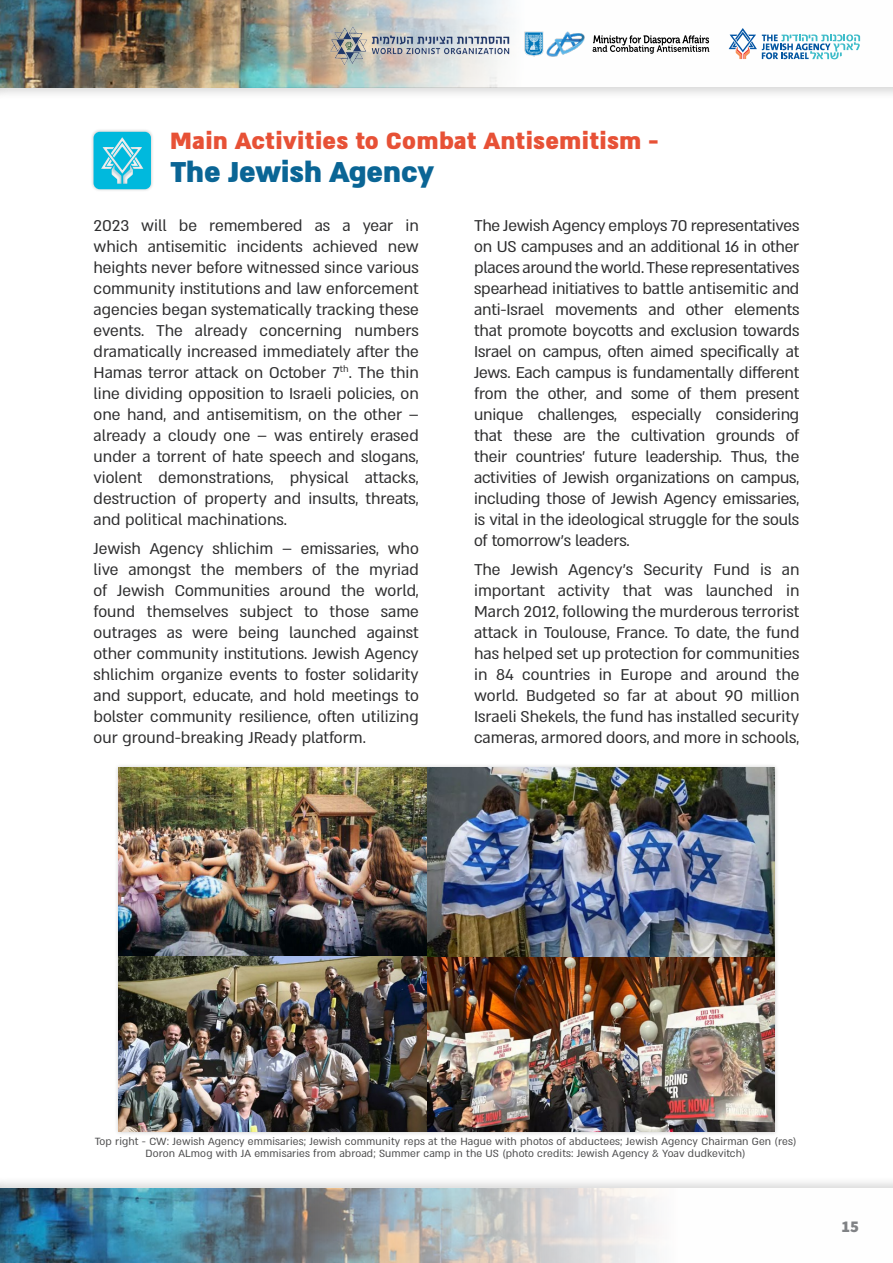
<style>
.page{position:relative;width:893px;height:1263px;background:#fff}
.page>*{position:absolute;margin:0;border:0;box-sizing:border-box;transform-origin:0 0}
.t1{font:33px "Almoni Neue DL4.0 AAA U Bold";letter-spacing:-.01em;color:#0a6595}
.t2{font:27px "Almoni Neue DL4.0 AAA U Bold";letter-spacing:.01em;color:#e75136}
.t3{font:18px/21px "Almoni Neue DL4.0 AAA";color:#2e2e2f;text-align:justify}
.t4{font:200 16.5px "Assistant";color:#808285}
.t5{font:12px/12px "Almoni Neue DL4.0 AAA";letter-spacing:.01em;color:#4d4d4e;text-align:center}
</style>
<div class="page">
<div style="left:0;top:1175px;width:893px;height:88px;background:#000;opacity:.15"></div>
<div style="left:0;top:0;width:893px;height:100px;background:#000;opacity:.15"></div>
<img style="left:8px;top:1188px;width:885px;height:75px">
<img style="left:0;top:0;width:893px;height:87px">
<div style="left:0;top:1175px;width:8px;height:88px;background:#000;opacity:.15"></div>
<hr style="left:0;top:1188px;width:1px;height:75px;background:#fff">
<svg style="left:729px;top:28px;width:131px;height:31px"></svg>
<img style="left:370px;top:31px;width:151px;height:33px">
<img style="left:329px;top:26px;width:41px;height:39px">
<svg style="left:592px;top:35px;width:117px;height:19px"></svg>
<img style="left:516px;top:30px;width:69px;height:27px">
<div style="left:114px;top:763px;width:665px;height:373px;background:#000;opacity:.2"></div>
<img style="left:427px;top:957px;width:347px;height:174px">
<img style="left:119px;top:767px;width:655px;height:190px">
<img style="left:119px;top:957px;width:308px;height:174px">
<div style="left:90px;top:129px;width:64px;height:63px;background:#000;opacity:.2"></div>
<svg style="left:94px;top:132px;width:57px;height:57px"></svg>
<h2 class="t2" style="left:170px;top:120px;width:490px">Main Activities to Combat Antisemitism -</h2>
<h1 class="t1" style="left:170px;top:146px;width:266px">The Jewish Agency</h1>
<p class="t3" style="left:94px;top:213px;width:327px">2023 will be remembered as a year in which antisemitic incidents achieved new heights never before witnessed since various community institutions and law enforcement agencies began systematically tracking these events. The already concerning numbers dramatically increased immediately after the Hamas terror attack on October 7<sup>th</sup>. The thin line dividing opposition to Israeli policies, on one hand, and antisemitism, on the other – already a cloudy one – was entirely erased under a torrent of hate speech and slogans, violent demonstrations, physical attacks, destruction of property and insults, threats, and political machinations.</p>
<p class="t3" style="left:94px;top:536px;width:327px">Jewish Agency shlichim – emissaries, who live amongst the members of the myriad of Jewish Communities around the world, found themselves subject to those same outrages as were being launched against other community institutions. Jewish Agency shlichim organize events to foster solidarity and support, educate, and hold meetings to bolster community resilience, often utilizing our ground-breaking JReady platform.</p>
<p class="t3" style="left:474px;top:213px;width:327px">The Jewish Agency employs 70 representatives on US campuses and an additional 16 in other places around the world. These representatives spearhead initiatives to battle antisemitic and anti-Israel movements and other elements that promote boycotts and exclusion towards Israel on campus, often aimed specifically at Jews. Each campus is fundamentally different from the other, and some of them present unique challenges, especially considering that these are the cultivation grounds of their countries’ future leadership. Thus, the activities of Jewish organizations on campus, including those of Jewish Agency emissaries, is vital in the ideological struggle for the souls of tomorrow’s leaders.</p>
<p class="t3" style="left:474px;top:558px;width:327px">The Jewish Agency’s Security Fund is an important activity that was launched in March 2012, following the murderous terrorist attack in Toulouse, France. To date, the fund has helped set up protection for communities in 84 countries in Europe and around the world. Budgeted so far at about 90 million Israeli Shekels, the fund has installed security cameras, armored doors, and more in schools,</p>
<p class="t5" style="left:95px;top:1134px;width:703px">Top right - CW: Jewish Agency emmisaries; Jewish community reps at the Hague with photos of abductees; Jewish Agency Chairman Gen (res)<br>Doron ALmog with JA emmisaries from abroad; Summer camp in the US (photo credits: Jewish Agency &amp; Yoav dudkevitch)</p>
<p class="t4" style="left:842px;top:1215px;width:19px">15</p>
</div>
